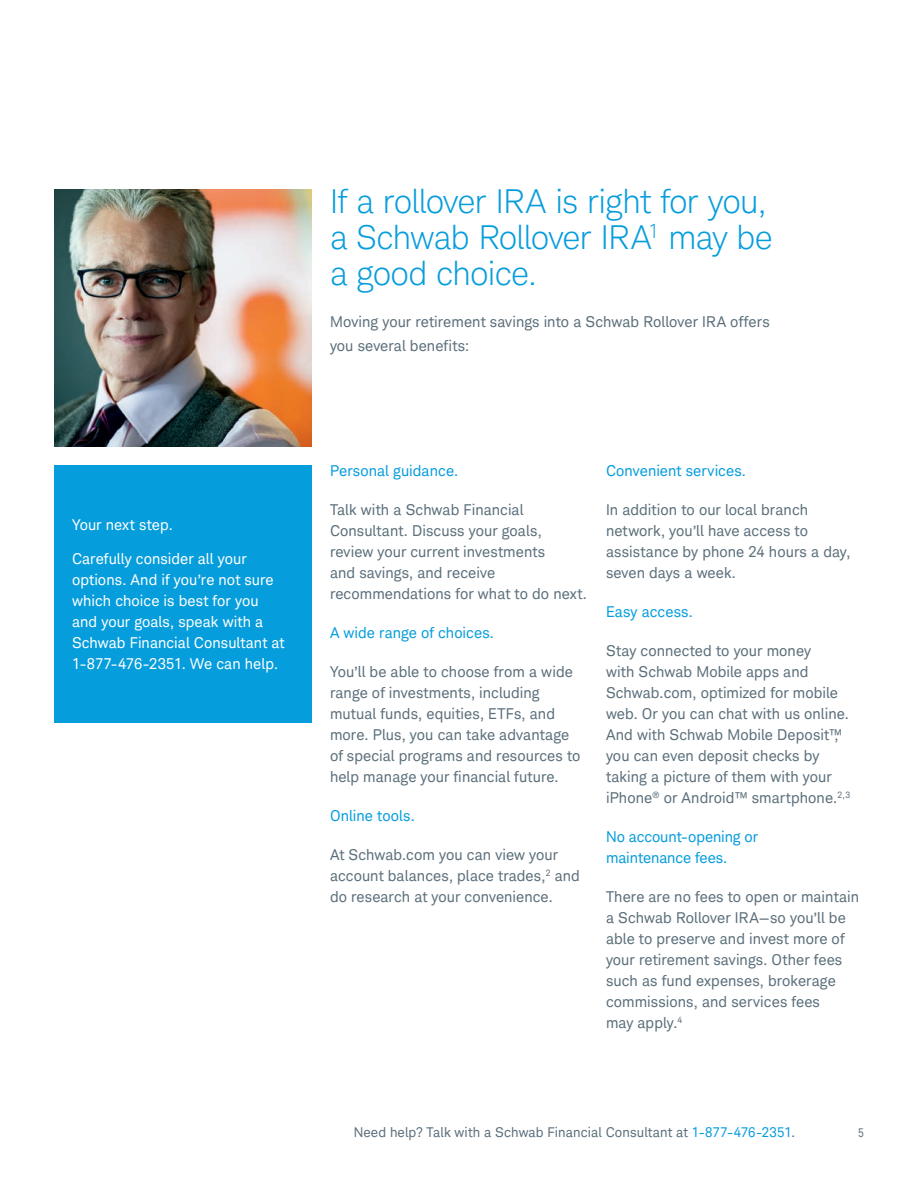
<style>
.page{position:relative;width:918px;height:1188px;background:#fff}
.page>*{position:absolute;margin:0;border:0;box-sizing:border-box;transform-origin:0 0}
.t1{font:300 33px/36px "Charles Modern";letter-spacing:-.01em;color:#069ddc}
.t2{font:15px/21px "Charles Modern";letter-spacing:.005em;color:#5b6f7b}
.t3{font:15px/21px "Charles Modern";letter-spacing:.005em;color:#fff}
.t4{font:15px/21px "Charles Modern";letter-spacing:.005em;color:#069ddc}
.t5{font:13.5px "Charles Modern";letter-spacing:.01em;color:#5b6f7b}
.t6{font:condensed 12px "Charles Modern";color:#5b6f7b}
.s1{color:#069ddc}
</style>
<div class="page">
<img style="left:54px;top:189px;width:258px;height:258px">
<div style="left:54px;top:465px;width:258px;height:258px;background:#069ddc"></div>
<p class="t3" style="left:72px;top:514px;width:102px">Your next step.</p>
<p class="t3" style="left:72px;top:548px;width:214px">Carefully consider all your options. And if you’re not sure which choice is best for you and your goals, speak with a<br>Schwab Financial Consultant at<br>1-877-476-2351. We can help.</p>
<h1 class="t1" style="left:330px;top:183px;width:444px">If a rollover IRA is right for you, a Schwab Rollover IRA<sup>1</sup> may be a good choice.</h1>
<p class="t2" style="left:330px;top:310px;width:441px;line-height:24px">Moving your retirement savings into a Schwab Rollover IRA offers you several benefits:</p>
<p class="t4" style="left:330px;top:460px;width:130px">Personal guidance.</p>
<p class="t2" style="left:330px;top:499px;width:258px">Talk with a Schwab Financial<br>Consultant. Discuss your goals, review your current investments<br>and savings, and receive recommendations for what to do next.</p>
<p class="t4" style="left:330px;top:622px;width:165px">A wide range of choices.</p>
<p class="t2" style="left:330px;top:661px;width:252px">You’ll be able to choose from a wide range of investments, including mutual funds, equities, ETFs, and more. Plus, you can take advantage of special programs and resources to help manage your financial future.</p>
<p class="t4" style="left:330px;top:805px;width:86px">Online tools.</p>
<p class="t2" style="left:330px;top:844px;width:251px">At Schwab.com you can view your account balances, place trades,<sup>2</sup> and do research at your convenience.</p>
<p class="t4" style="left:606px;top:460px;width:141px">Convenient services.</p>
<p class="t2" style="left:606px;top:499px;width:246px">In addition to our local branch network, you’ll have access to assistance by phone 24 hours a day, seven days a week.</p>
<p class="t4" style="left:606px;top:601px;width:88px">Easy access.</p>
<p class="t2" style="left:606px;top:640px;width:246px">Stay connected to your money<br>with Schwab Mobile apps and<br>Schwab.com, optimized for mobile web. Or you can chat with us online.<br>And with Schwab Mobile Deposit™, you can even deposit checks by taking a picture of them with your iPhone<sup>®</sup> or Android™ smartphone.<sup>2,3</sup></p>
<p class="t4" style="left:606px;top:826px;width:153px">No account-opening or maintenance fees.</p>
<p class="t2" style="left:606px;top:886px;width:255px">There are no fees to open or maintain a Schwab Rollover IRA—so you’ll be able to preserve and invest more of your retirement savings. Other fees such as fund expenses, brokerage commissions, and services fees<br>may apply.<sup>4</sup></p>
<p class="t5" style="left:354px;top:1124px;width:443px">Need help? Talk with a Schwab Financial Consultant at <span class="s1">1-877-476-2351</span>.</p>
<p class="t6" style="left:858px;top:1126px;width:7px">5</p>
</div>
